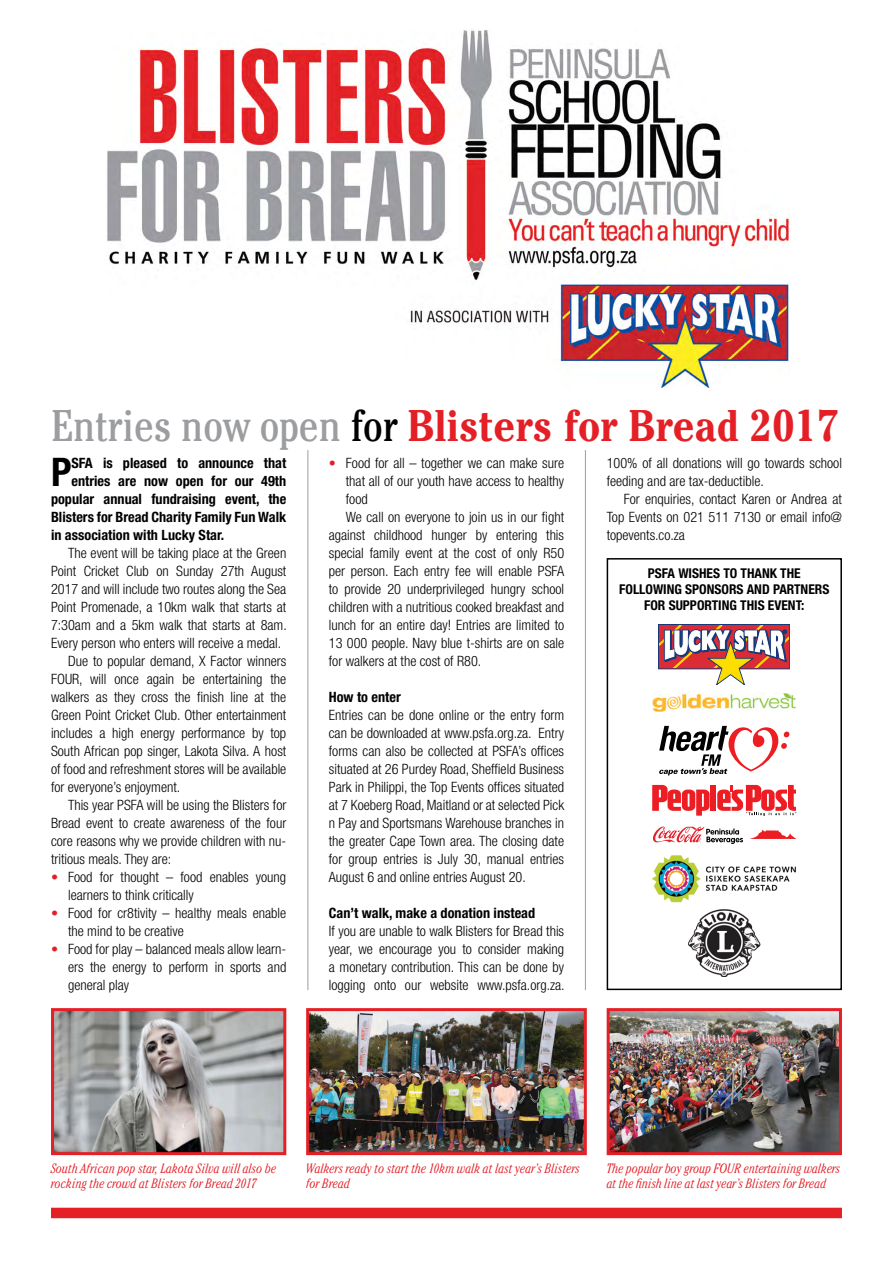
<style>
.page{position:relative;width:893px;height:1263px;background:#fff}
.page>*{position:absolute;margin:0;border:0;box-sizing:border-box;transform-origin:0 0}
.t1{font:700 condensed 44.25px "Cheltenham Std";color:#e41f26}
.t2{font:700 condensed 39.45px "Helvetica Neue LT Std";color:#000}
.t3{font:300 condensed 14.25px/18px "Helvetica Neue LT Std";color:#000;text-align:justify}
.t4{font:700 condensed 14.25px "Helvetica Neue LT Std";color:#000}
.t5{font:italic 300 condensed 13.5px/15px "Cheltenham Std";color:#e41f26}
.t6{font:700 condensed 13.5px/16.2px "Helvetica Neue LT Std";color:#000;text-align:center}
.s1{font-weight:400;color:#9b9da0}
.s2{font-weight:400;color:#000}
.s3{font-family:"Cheltenham Std";font-weight:700;color:#e41f26}
</style>
<div class="page">
<div style="left:51px;top:1208px;width:791px;height:10px;background:#e41f26"></div>
<img style="left:107px;top:29px;width:683px;height:359px">
<img style="left:310px;top:1012px;width:273px;height:139px">
<div style="left:306px;top:1008px;width:281px;height:147px;border:3px solid #e41f26"></div>
<img style="left:55px;top:1012px;width:227px;height:139px">
<div style="left:51px;top:1008px;width:235px;height:147px;border:3px solid #e41f26"></div>
<img style="left:611px;top:1012px;width:227px;height:139px">
<div style="left:607px;top:1008px;width:235px;height:147px;border:3px solid #e41f26"></div>
<hr style="left:308px;top:450px;width:1px;height:540px;background:#9b9da0">
<hr style="left:585px;top:450px;width:1px;height:540px;background:#9b9da0">
<div style="left:607px;top:558px;width:235px;height:432px;border:2px solid #000"></div>
<svg style="left:750px;top:830px;width:46px;height:9px"></svg>
<svg style="left:653px;top:826px;width:90px;height:18px"></svg>
<img style="left:652px;top:855px;width:144px;height:47px">
<img style="left:652px;top:693px;width:144px;height:19px">
<svg style="left:659px;top:726px;width:131px;height:49px"></svg>
<img style="left:688px;top:909px;width:72px;height:68px">
<div style="left:710px;top:785px;width:6px;height:26px;background:#ed1d24"></div>
<svg style="left:652px;top:785px;width:58px;height:31px"></svg>
<svg style="left:717px;top:785px;width:80px;height:31px"></svg>
<svg style="left:660px;top:626px;width:129px;height:59px"></svg>
<h1 class="t1" style="left:51px;top:399px;width:789px"><span class="s1">Entries now open</span> <span class="s2">for</span> Blisters for Bread 2017</h1>
<h2 class="t2" style="left:51px;top:448px;width:22px">P</h2>
<p class="t4" style="left:72px;top:454px;width:216px">SFA is pleased to announce that</p>
<p class="t3" style="left:607px;top:454px;width:237px">100% of all donations will go towards school feeding and are tax-deductible.</p>
<p class="t3" style="left:607px;top:490px;width:237px;text-indent:17px">For enquiries, contact Karen or Andrea at Top Events on 021 511 7130 or email info@ topevents.co.za</p>
<p class="t3" style="left:329px;top:454px;width:237px"><span class="s3">•</span> Food for all – together we can make sure</p>
<p class="t3" style="left:346px;top:472px;width:220px">that all of our youth have access to healthy</p>
<p class="t3" style="left:346px;top:490px;width:23px">food</p>
<p class="t3" style="left:346px;top:508px;width:220px">We call on everyone to join us in our fight</p>
<p class="t3" style="left:329px;top:526px;width:237px">against childhood hunger by entering this</p>
<p class="t3" style="left:329px;top:544px;width:237px">special family event at the cost of only R50</p>
<p class="t3" style="left:329px;top:562px;width:237px">per person. Each entry fee will enable PSFA</p>
<p class="t3" style="left:329px;top:580px;width:237px">to provide 20 underprivileged hungry school</p>
<p class="t3" style="left:329px;top:598px;width:237px">children with a nutritious cooked breakfast and</p>
<p class="t3" style="left:329px;top:616px;width:237px">lunch for an entire day! Entries are limited to</p>
<p class="t3" style="left:329px;top:634px;width:237px">13 000 people. Navy blue t-shirts are on sale</p>
<p class="t3" style="left:329px;top:652px;width:154px">for walkers at the cost of R80.</p>
<p class="t4" style="left:329px;top:688px;width:73px">How to enter</p>
<p class="t3" style="left:329px;top:706px;width:237px">Entries can be done online or the entry form can be downloaded at www.psfa.org.za. Entry forms can also be collected at PSFA’s offices situated at 26 Purdey Road, Sheffield Business Park in Philippi, the Top Events offices situated at 7 Koeberg Road, Maitland or at selected Pick n Pay and Sportsmans Warehouse branches in the greater Cape Town area. The closing date for group entries is July 30, manual entries August 6 and online entries August 20.</p>
<p class="t4" style="left:329px;top:904px;width:208px">Can’t walk, make a donation instead</p>
<p class="t3" style="left:329px;top:922px;width:237px">If you are unable to walk Blisters for Bread this year, we encourage you to consider making a monetary contribution. This can be done by logging onto our website www.psfa.org.za.</p>
<p class="t4" style="left:72px;top:472px;width:216px">entries are now open for our 49th</p>
<p class="t4" style="left:51px;top:490px;width:237px">popular annual fundraising event, the</p>
<p class="t4" style="left:51px;top:508px;width:237px">Blisters for Bread Charity Family Fun Walk</p>
<p class="t4" style="left:51px;top:526px;width:175px">in association with Lucky Star.</p>
<p class="t3" style="left:68px;top:544px;width:220px">The event will be taking place at the Green</p>
<p class="t3" style="left:51px;top:562px;width:237px">Point Cricket Club on Sunday 27th August</p>
<p class="t3" style="left:51px;top:580px;width:237px">2017 and will include two routes along the Sea</p>
<p class="t3" style="left:51px;top:598px;width:237px">Point Promenade, a 10km walk that starts at</p>
<p class="t3" style="left:51px;top:616px;width:237px">7:30am and a 5km walk that starts at 8am.</p>
<p class="t3" style="left:51px;top:634px;width:232px">Every person who enters will receive a medal.</p>
<p class="t3" style="left:68px;top:652px;width:220px">Due to popular demand, X Factor winners</p>
<p class="t3" style="left:51px;top:670px;width:237px">FOUR, will once again be entertaining the</p>
<p class="t3" style="left:51px;top:688px;width:237px">walkers as they cross the finish line at the</p>
<p class="t3" style="left:51px;top:706px;width:237px">Green Point Cricket Club. Other entertainment</p>
<p class="t3" style="left:51px;top:724px;width:237px">includes a high energy performance by top</p>
<p class="t3" style="left:51px;top:742px;width:237px">South African pop singer, Lakota Silva. A host</p>
<p class="t3" style="left:51px;top:760px;width:237px">of food and refreshment stores will be available</p>
<p class="t3" style="left:51px;top:778px;width:131px">for everyone’s enjoyment.</p>
<p class="t3" style="left:68px;top:796px;width:220px">This year PSFA will be using the Blisters for</p>
<p class="t3" style="left:51px;top:814px;width:237px">Bread event to create awareness of the four</p>
<p class="t3" style="left:51px;top:832px;width:237px">core reasons why we provide children with nu-</p>
<p class="t3" style="left:51px;top:850px;width:122px">tritious meals. They are:</p>
<p class="t3" style="left:68px;top:868px;width:220px;text-indent:-17px"><span class="s3">•</span> Food for thought – food enables young learners to think critically</p>
<p class="t3" style="left:68px;top:904px;width:220px;text-indent:-17px"><span class="s3">•</span> Food for cr8tivity – healthy meals enable the mind to be creative</p>
<p class="t3" style="left:68px;top:940px;width:220px;text-indent:-17px"><span class="s3">•</span> Food for play – balanced meals allow learn&shy;ers the energy to perform in sports and general play</p>
<p class="t6" style="left:619px;top:565px;width:212px">PSFA WISHES TO THANK THE<br>FOLLOWING SPONSORS AND PARTNERS<br>FOR SUPPORTING THIS EVENT:</p>
<p class="t5" style="left:51px;top:1161px;width:227px">South African pop star, Lakota Silva will also be rocking the crowd at Blisters for Bread 2017</p>
<p class="t5" style="left:607px;top:1161px;width:235px">The popular boy group FOUR entertaining walkers at the finish line at last year’s Blisters for Bread</p>
<p class="t5" style="left:306px;top:1161px;width:275px">Walkers ready to start the 10km walk at last year’s Blisters for Bread</p>
</div>
